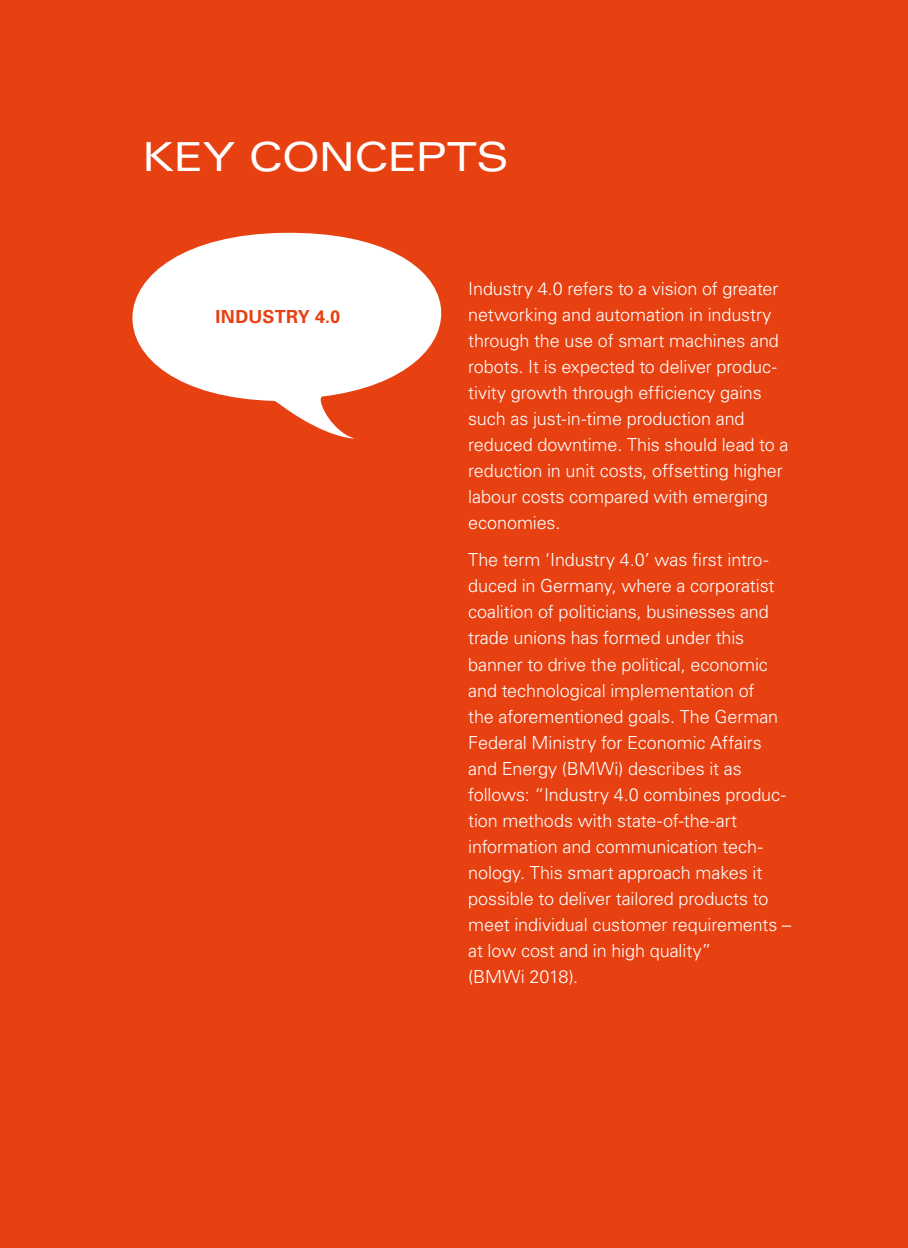
<style>
.page{position:relative;width:908px;height:1248px;background:#fff}
.page>*{position:absolute;margin:0;border:0;box-sizing:border-box;transform-origin:0 0}
.t1{font:expanded 40px "Univers LT Std";letter-spacing:-.025em;color:#fff}
.t2{font:300 18px/26px "Univers LT Std";letter-spacing:-.005em;color:#fff}
.t3{font:700 18px "Univers LT Std";letter-spacing:.01em;color:#e74011}
</style>
<div class="page">
<div style="left:0;top:0;width:907px;height:1247px;background:#e74011"></div>
<svg style="left:132px;top:232px;width:310px;height:207px;fill:#fff"></svg>
<h1 class="t1" style="left:142px;top:133px;width:368px">KEY CONCEPTS</h1>
<p class="t3" style="left:215px;top:306px;width:126px">INDUSTRY 4.0</p>
<p class="t2" style="left:468px;top:275px;width:322px">Industry 4.0 refers to a vision of greater networking and automation in industry through the use of smart machines and robots. It is expected to deliver produc&shy;tivity growth through efficiency gains such as just-in-time production and reduced downtime. This should lead to a reduction in unit costs, offsetting higher labour costs compared with emerging economies.</p>
<p class="t2" style="left:468px;top:547px;width:324px">The term ‘Industry 4.0’ was first intro&shy;duced in Germany, where a corporatist coalition of politicians, businesses and trade unions has formed under this banner to drive the political, economic and technological implementation of<br>the aforementioned goals. The German Federal Ministry for Economic Affairs and Energy (BMWi) describes it as follows: “Industry 4.0 combines produc&shy;tion methods with state-of-the-art information and communication tech&shy;nology. This smart approach makes it possible to deliver tailored products to meet individual customer requirements – at low cost and in high quality”<br>(BMWi 2018).</p>
</div>
